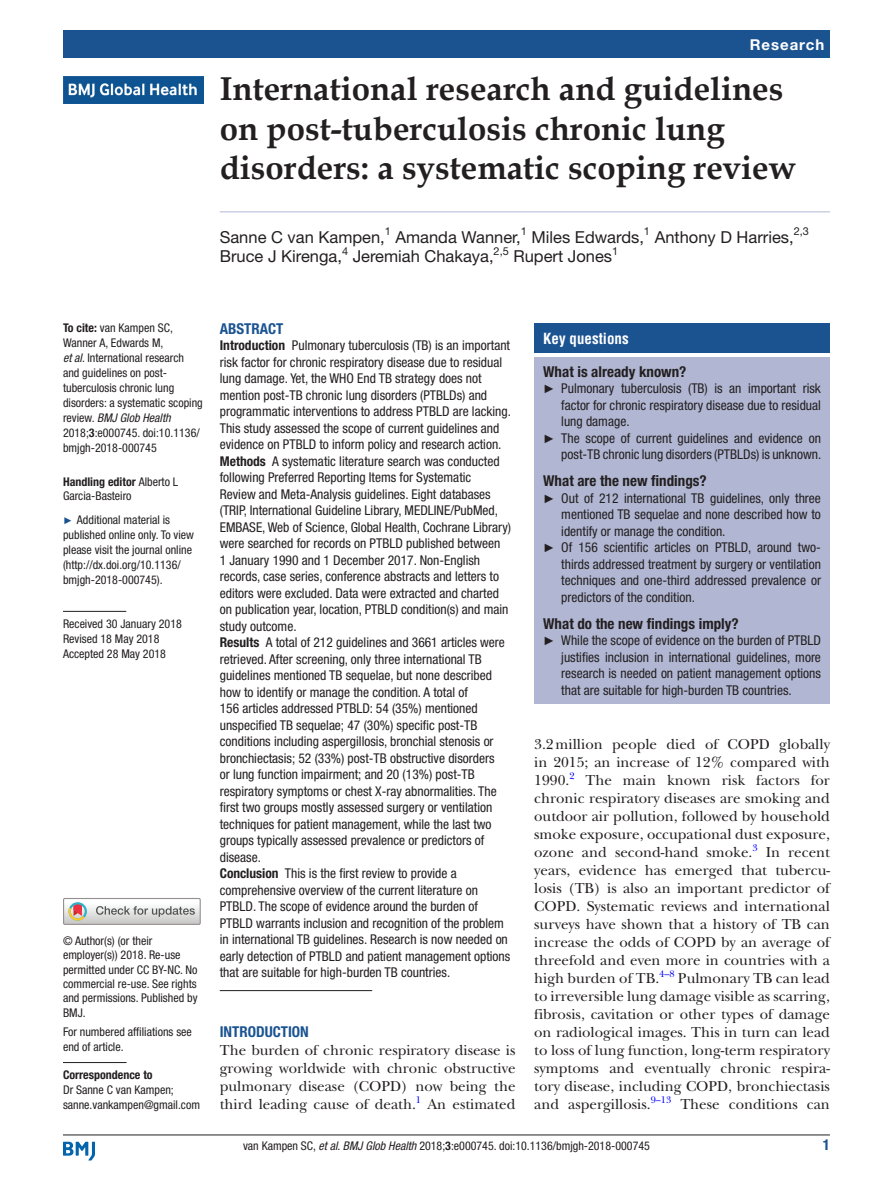
<style>
.page{position:relative;width:893px;height:1191px;background:#fff}
.page>*{position:absolute;margin:0;border:0;box-sizing:border-box;transform-origin:0 0}
.t1{font:700 33px/39px "Book Antiqua";color:#231f20}
.t2{font:16.5px "Helvetica Neue LT Std";color:#231f20}
.t3{font:15px/18px "New Baskerville";color:#231f20;text-align:justify}
.t4{font:700 condensed 15px "Helvetica Neue LT Std";color:#231f20}
.t5{font:700 condensed 15px "Helvetica Neue LT Std";color:#1b5391}
.t6{font:700 condensed 15px "Helvetica";color:#fff}
.t7{font:700 15px "Helvetica Neue LT Std";letter-spacing:.065em;color:#fff}
.t8{font:condensed 13.5px/16.5px "Helvetica Neue LT Std";color:#231f20}
.t9{font:condensed 12px/15px "Helvetica Neue LT Std";color:#231f20}
.t10{font:700 condensed 12px "Helvetica Neue LT Std";color:#231f20}
.t11{font:10.95px "Helvetica Neue LT Std";color:#231f20}
.t12{font:9.9px "New Baskerville";color:#00f}
.s1{font-weight:700}
.s2{font-style:italic}
.s3{font-family:"Arial";font-stretch:normal;font-size:9.75px;color:#1b5391}
.s4{font-family:"Arial";font-stretch:normal;font-size:12px}
</style>
<div class="page">
<hr style="left:63px;top:1134px;width:767px;height:1px;background:#231f20">
<svg style="left:63px;top:1141px;width:32px;height:19px"></svg>
<div style="left:63px;top:898px;width:138px;height:27px;border:1px solid #969090"></div>
<svg style="left:64px;top:898px;width:136px;height:26px"></svg>
<hr style="left:220px;top:211px;width:610px;height:1px;background:#b1b7d3">
<div style="left:63px;top:31px;width:767px;height:27px;background:#1b5391"></div>
<hr style="left:63px;top:611px;width:63px;height:1px;background:#231f20">
<hr style="left:63px;top:1062px;width:64px;height:1px;background:#231f20">
<img style="left:63px;top:77px;width:141px;height:27px">
<hr style="left:220px;top:990px;width:152px;height:1px;background:#231f20">
<div style="left:534px;top:323px;width:296px;height:30px;background:#1b5391"></div>
<div style="left:534px;top:357px;width:296px;height:347px;background:#b1b7d3"></div>
<p class="t7" style="left:750px;top:35px;width:76px">Research</p>
<h1 class="t1" style="left:220px;top:70px;width:578px">International research and guidelines on post-tuberculosis chronic lung disorders: a systematic scoping review</h1>
<p class="t2" style="left:220px;top:227px;width:167px">Sanne C van Kampen,</p>
<p class="t11" style="left:385px;top:225px;width:8px">1</p>
<p class="t2" style="left:395px;top:227px;width:127px">Amanda Wanner,</p>
<p class="t11" style="left:521px;top:225px;width:8px">1</p>
<p class="t2" style="left:531px;top:227px;width:114px">Miles Edwards,</p>
<p class="t11" style="left:644px;top:225px;width:8px">1</p>
<p class="t2" style="left:655px;top:227px;width:141px">Anthony D Harries,</p>
<p class="t11" style="left:794px;top:225px;width:17px">2,3</p>
<p class="t2" style="left:220px;top:246px;width:124px">Bruce J Kirenga,</p>
<p class="t11" style="left:342px;top:244px;width:8px">4</p>
<p class="t2" style="left:353px;top:246px;width:142px">Jeremiah Chakaya,</p>
<p class="t11" style="left:494px;top:244px;width:17px">2,5</p>
<p class="t2" style="left:513px;top:246px;width:100px">Rupert Jones</p>
<p class="t11" style="left:612px;top:244px;width:8px">1</p>
<p class="t9" style="left:63px;top:320px;width:141px"><span class="s1">To cite:</span> van Kampen SC,<br>Wanner A, Edwards M,<br><span class="s2">et al</span>. International research and guidelines on post&shy;tuberculosis chronic lung disorders: a systematic scoping review. <span class="s2">BMJ Glob Health<br></span>2018;<span class="s1">3</span>:e000745. doi:10.1136/ bmjgh-2018-000745</p>
<p class="t9" style="left:63px;top:474px;width:117px;line-height:14.4px"><span class="s1">Handling editor</span> Alberto L<br>Garcia-Basteiro</p>
<p class="t9" style="left:63px;top:512px;width:133px"><span class="s3">►</span> Additional material is published online only. To view please visit the journal online (http://dx.doi.org/10.1136/ bmjgh-2018-000745).</p>
<p class="t9" style="left:63px;top:616px;width:120px">Received 30 January 2018<br>Revised 18 May 2018<br>Accepted 28 May 2018</p>
<p class="t9" style="left:63px;top:933px;width:136px;line-height:14.4px">© Author(s) (or their employer(s)) 2018. Re-use permitted under CC BY-NC. No commercial re-use. See rights and permissions. Published by<br>BMJ.</p>
<p class="t9" style="left:63px;top:1024px;width:130px">For numbered affiliations see end of article.</p>
<p class="t10" style="left:63px;top:1067px;width:91px">Correspondence to</p>
<p class="t9" style="left:63px;top:1082px;width:139px">Dr Sanne C van Kampen; sanne.vankampen@gmail.com</p>
<p class="t5" style="left:220px;top:319px;width:49px">Abstract</p>
<p class="t8" style="left:220px;top:337px;width:293px"><span class="s1">Introduction</span> Pulmonary tuberculosis (TB) is an important risk factor for chronic respiratory disease due to residual lung damage. Yet, the WHO End TB strategy does not mention post-TB chronic lung disorders (PTBLDs) and programmatic interventions to address PTBLD are lacking.<br>This study assessed the scope of current guidelines and evidence on PTBLD to inform policy and research action.<br><span class="s1">Methods</span> A systematic literature search was conducted following Preferred Reporting Items for Systematic<br>Review and Meta-Analysis guidelines. Eight databases (TRIP, International Guideline Library, MEDLINE/PubMed, EMBASE, Web of Science, Global Health, Cochrane Library) were searched for records on PTBLD published between<br>1 January 1990 and 1 December 2017. Non-English records, case series, conference abstracts and letters to editors were excluded. Data were extracted and charted on publication year, location, PTBLD condition(s) and main study outcome.<br><span class="s1">Results</span> A total of 212 guidelines and 3661 articles were retrieved. After screening, only three international TB guidelines mentioned TB sequelae, but none described how to identify or manage the condition. A total of<br>156 articles addressed PTBLD: 54 (35%) mentioned unspecified TB sequelae; 47 (30%) specific post-TB conditions including aspergillosis, bronchial stenosis or bronchiectasis; 52 (33%) post-TB obstructive disorders<br>or lung function impairment; and 20 (13%) post-TB respiratory symptoms or chest X-ray abnormalities. The first two groups mostly assessed surgery or ventilation techniques for patient management, while the last two groups typically assessed prevalence or predictors of disease.<br><span class="s1">Conclusion</span> This is the first review to provide a comprehensive overview of the current literature on PTBLD. The scope of evidence around the burden of PTBLD warrants inclusion and recognition of the problem in international TB guidelines. Research is now needed on early detection of PTBLD and patient management options that are suitable for high-burden TB countries.</p>
<p class="t5" style="left:220px;top:1023px;width:91px">Introduction</p>
<p class="t3" style="left:220px;top:1041px;width:297px">The burden of chronic respiratory disease is growing worldwide with chronic obstructive pulmonary disease (COPD) now being the third leading cause of death.<sup>1</sup> An estimated</p>
<p class="t6" style="left:543px;top:329px;width:87px">Key questions</p>
<p class="t4" style="left:543px;top:362px;width:145px">What is already known?</p>
<p class="t8" style="left:543px;top:380px;width:279px"><span class="s4">►</span> Pulmonary tuberculosis (TB) is an important risk</p>
<p class="t8" style="left:561px;top:397px;width:261px">factor for chronic respiratory disease due to residual</p>
<p class="t8" style="left:561px;top:413px;width:70px">lung damage.</p>
<p class="t8" style="left:543px;top:430px;width:279px"><span class="s4">►</span> The scope of current guidelines and evidence on</p>
<p class="t8" style="left:561px;top:446px;width:262px">post-TB chronic lung disorders (PTBLDs) is unknown.</p>
<p class="t4" style="left:543px;top:472px;width:165px">What are the new findings?</p>
<p class="t8" style="left:543px;top:490px;width:279px"><span class="s4">►</span> Out of 212 international TB guidelines, only three</p>
<p class="t8" style="left:561px;top:506px;width:261px">mentioned TB sequelae and none described how to</p>
<p class="t8" style="left:561px;top:523px;width:166px">identify or manage the condition.</p>
<p class="t8" style="left:543px;top:539px;width:279px"><span class="s4">►</span> Of 156 scientific articles on PTBLD, around two-</p>
<p class="t8" style="left:561px;top:556px;width:261px">thirds addressed treatment by surgery or ventilation</p>
<p class="t8" style="left:561px;top:572px;width:261px">techniques and one-third addressed prevalence or</p>
<p class="t8" style="left:561px;top:589px;width:135px">predictors of the condition.</p>
<p class="t4" style="left:543px;top:614px;width:197px">What do the new findings imply?</p>
<p class="t8" style="left:561px;top:632px;width:261px;text-align:justify;text-indent:-18px"><span class="s4">►</span> While the scope of evidence on the burden of PTBLD justifies inclusion in international guidelines, more research is needed on patient management options that are suitable for high-burden TB countries.</p>
<p class="t3" style="left:534px;top:735px;width:297px">3.2million people died of COPD globally in 2015; an increase of 12% compared with 1990.<sup>2</sup></p>
<p class="t3" style="left:534px;top:771px;width:297px;text-indent:51px">The main known risk factors for chronic respiratory diseases are smoking and outdoor air pollution, followed by household smoke exposure, occupational dust exposure, ozone and second-hand smoke.</p>
<p class="t12" style="left:752px;top:841px;width:7px">3</p>
<p class="t3" style="left:534px;top:843px;width:297px;text-indent:231px">In recent years, evidence has emerged that tubercu&shy;losis (TB) is also an important predictor of COPD. Systematic reviews and international surveys have shown that a history of TB can increase the odds of COPD by an average of threefold and even more in countries with a high burden of TB.</p>
<p class="t12" style="left:659px;top:967px;width:17px">4–8</p>
<p class="t3" style="left:534px;top:969px;width:297px;text-indent:144px">Pulmonary TB can lead to irreversible lung damage visible as scarring, fibrosis, cavitation or other types of damage on radiological images. This in turn can lead to loss of lung function, long-term respiratory symptoms and eventually chronic respira&shy;tory disease, including COPD, bronchiectasis and aspergillosis.<sup>9–13</sup></p>
<p class="t3" style="left:680px;top:1095px;width:151px">These conditions can</p>
<p class="t9" style="left:243px;top:1137px;width:408px">van Kampen SC, <span class="s2">et al</span>. <span class="s2">BMJ Glob Health</span> 2018;<span class="s1">3</span>:e000745. doi:10.1136/bmjgh-2018-000745</p>
<p class="t5" style="left:823px;top:1135px;width:9px">1</p>
</div>
